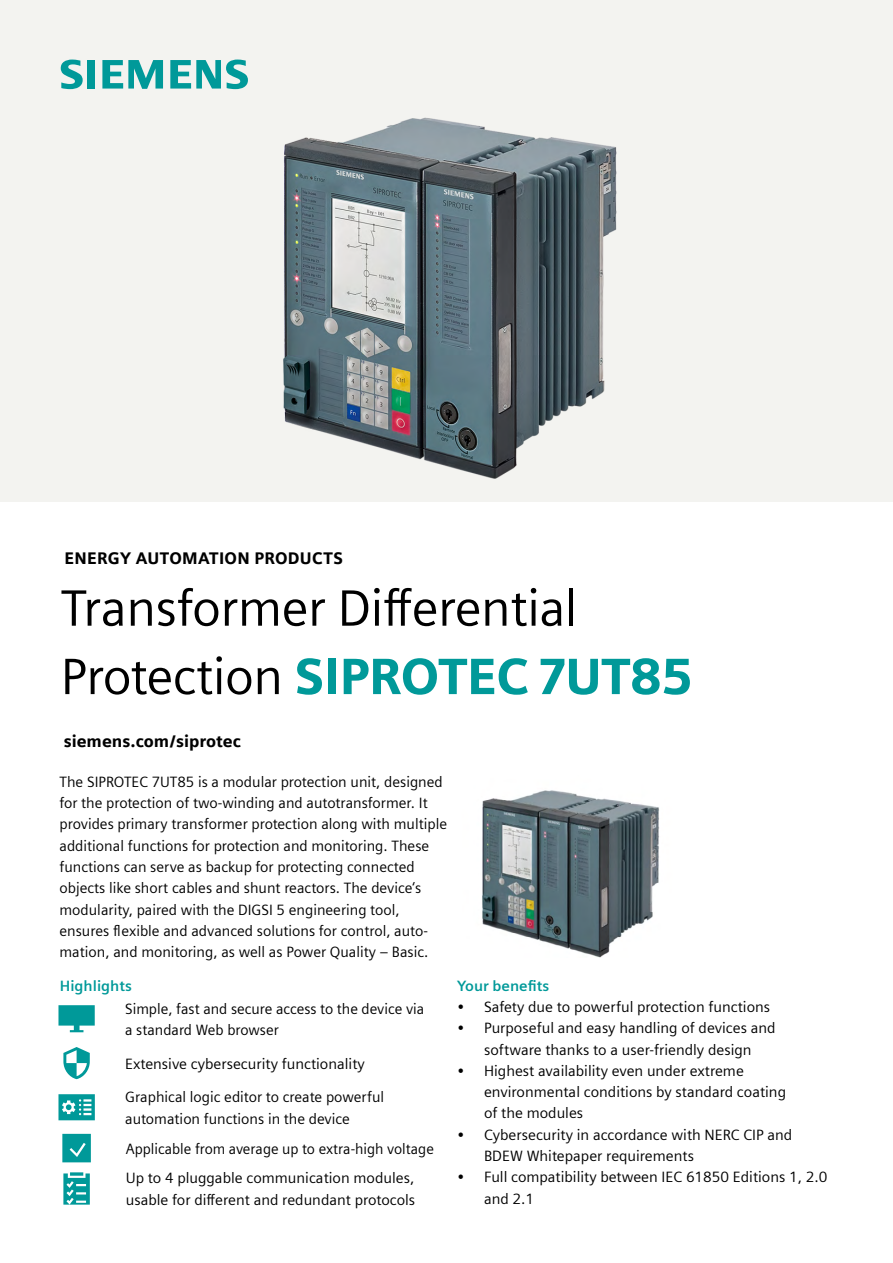
<style>
.page{position:relative;width:893px;height:1263px;background:#fff}
.page>*{position:absolute;margin:0;border:0;box-sizing:border-box;transform-origin:0 0}
.t1{font:51px/68.4px "Siemens Sans";letter-spacing:-.01em;color:#000}
.t2{font:900 16.5px "Siemens Sans";letter-spacing:.01em;color:#000}
.t3{font:15px/21.3px "Siemens Sans";color:#000}
.t4{font:15px "Siemens Sans";color:#000;scale:.96 1}
.t5{font:700 15px "Siemens Sans";color:#099}
.s1{font-weight:900;color:#099}
</style>
<div class="page">
<div style="left:0;top:0;width:893px;height:502px;background:#f3f3f0"></div>
<img style="left:233px;top:89px;width:384px;height:390px">
<img style="left:482px;top:790px;width:177px;height:167px">
<svg style="left:61px;top:60px;width:34px;height:29px"></svg>
<svg style="left:102px;top:60px;width:61px;height:29px"></svg>
<svg style="left:170px;top:60px;width:78px;height:29px"></svg>
<svg style="left:58px;top:1094px;width:37px;height:26px"></svg>
<svg style="left:63px;top:1172px;width:27px;height:32px"></svg>
<svg style="left:62px;top:1134px;width:29px;height:28px"></svg>
<svg style="left:63px;top:1047px;width:27px;height:32px"></svg>
<svg style="left:58px;top:1005px;width:37px;height:27px"></svg>
<p class="t2" style="left:64px;top:545px;width:280px">ENERGY AUTOMATION PRODUCTS</p>
<h1 class="t1" style="left:61px;top:570px;width:633px">Transformer Differential<br>Protection <span class="s1">SIPROTEC 7UT85</span></h1>
<p class="t2" style="left:64px;top:728px;width:179px">siemens.com/siprotec</p>
<p class="t3" style="left:60px;top:770px;width:389px">The SIPROTEC 7UT85 is a modular protection unit, designed for the protection of two-winding and autotransformer. It provides primary transformer protection along with multiple additional functions for protection and monitoring. These functions can serve as backup for protecting connected objects like short cables and shunt reactors. The device‘s modularity, paired with the DIGSI 5 engineering tool, ensures flexible and advanced solutions for control, auto&shy;mation, and monitoring, as well as Power Quality – Basic.</p>
<p class="t5" style="left:60px;top:974px;width:74px">Highlights</p>
<p class="t5" style="left:457px;top:974px;width:94px">Your benefits</p>
<p class="t3" style="left:457px;top:995px;width:315px">• Safety due to powerful protection functions</p>
<p class="t3" style="left:457px;top:1016px;width:320px;text-align:center">• Purposeful and easy handling of devices and software thanks to a user-friendly design</p>
<p class="t3" style="left:484px;top:1059px;width:304px;text-indent:-27px">• Highest availability even under extreme environmental conditions by standard coating of the modules</p>
<p class="t3" style="left:484px;top:1123px;width:310px;text-indent:-27px">• Cybersecurity in accordance with NERC CIP and<br>BDEW Whitepaper requirements</p>
<p class="t3" style="left:484px;top:1165px;width:345px;text-indent:-27px">• Full compatibility between IEC 61850 Editions 1, 2.0 and 2.1</p>
<p class="t3" style="left:125px;top:997px;width:301px">Simple, fast and secure access to the device via a standard Web browser</p>
<p class="t3" style="left:125px;top:1052px;width:241px">Extensive cybersecurity functionality</p>
<p class="t3" style="left:125px;top:1085px;width:261px">Graphical logic editor to create powerful automation functions in the device</p>
<p class="t4" style="left:126px;top:1137px;width:322px">Applicable from average up to extra-high voltage</p>
<p class="t3" style="left:126px;top:1166px;width:291px">Up to 4 pluggable communication modules, usable for different and redundant protocols</p>
</div>
